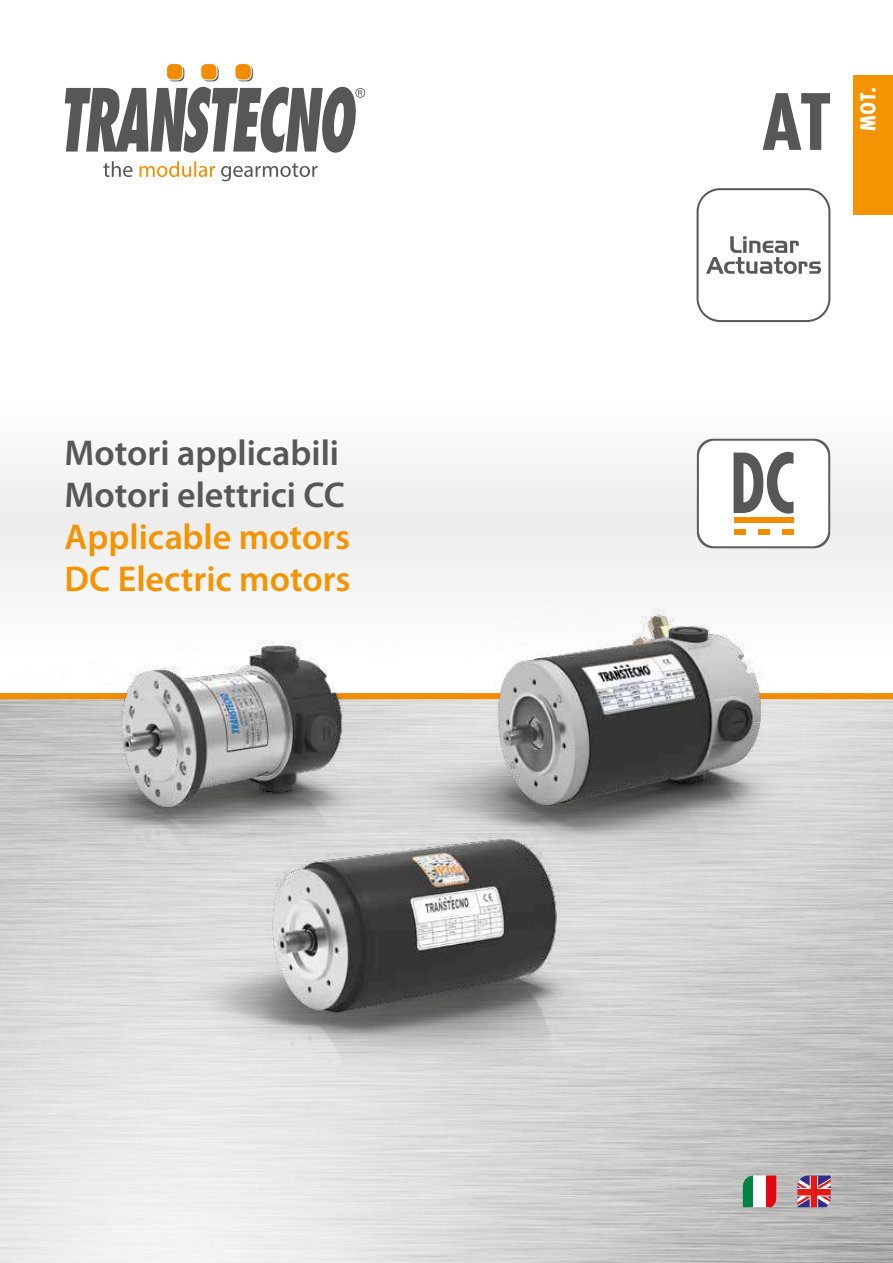
<style>
.page{position:relative;width:893px;height:1263px;background:#fff}
.page>*{position:absolute;margin:0;border:0;box-sizing:border-box;transform-origin:0 0}
.t1{font:700 85.2px "Futura PT Cond";color:#575756}
.t2{font:600 36px/42px "Myriad Pro";color:#575756}
.t3{font:600 36px/42px "Myriad Pro";color:#f49400}
.t4{font:700 22.5px "Futura PT Cond";color:#fff;scale:1.08 1}
</style>
<div class="page">
<div style="left:0;top:393px;width:893px;height:259px;background:#f9f9f9"></div>
<div style="left:853px;top:75px;width:40px;height:140px;background:#f49400"></div>
<svg style="left:202px;top:65px;width:17px;height:16px"></svg>
<div style="left:201px;top:64px;width:16px;height:16px;background:#f28c00;border-radius:6px"></div>
<div style="left:200px;top:63px;width:17px;height:17px;border:1px solid #fff;border-radius:6px"></div>
<svg style="left:168px;top:65px;width:16px;height:16px"></svg>
<div style="left:166px;top:64px;width:17px;height:16px;background:#f28c00;border-radius:6px"></div>
<div style="left:166px;top:63px;width:17px;height:17px;border:1px solid #fff;border-radius:6px"></div>
<svg style="left:236px;top:65px;width:17px;height:16px"></svg>
<div style="left:235px;top:64px;width:16px;height:16px;background:#f28c00;border-radius:6px"></div>
<div style="left:234px;top:63px;width:18px;height:17px;border:1px solid #fff;border-radius:6px"></div>
<svg style="left:65px;top:87px;width:300px;height:66px"></svg>
<svg style="left:221px;top:163px;width:97px;height:18px"></svg>
<svg style="left:139px;top:161px;width:76px;height:16px"></svg>
<svg style="left:103px;top:161px;width:30px;height:16px"></svg>
<div style="left:697px;top:188px;width:133px;height:134px;border:2px solid #585856;border-radius:23px"></div>
<svg style="left:706px;top:236px;width:115px;height:38px"></svg>
<img style="left:0;top:975px;width:893px;height:288px">
<img style="left:166px;top:470px;width:727px;height:505px">
<img style="left:0;top:562px;width:629px;height:414px">
<svg style="left:697px;top:439px;width:133px;height:109px"></svg>
<div style="left:699px;top:441px;width:129px;height:105px;background:#fff;border-radius:16px"></div>
<div style="left:734px;top:529px;width:11px;height:6px;background:#f28c00"></div>
<div style="left:782px;top:529px;width:11px;height:6px;background:#f28c00"></div>
<div style="left:734px;top:517px;width:59px;height:6px;background:#f28c00"></div>
<div style="left:758px;top:529px;width:12px;height:6px;background:#f28c00"></div>
<svg style="left:734px;top:451px;width:59px;height:63px"></svg>
<p class="t2" style="left:65px;top:431px;width:282px">Motori applicabili<br>Motori elettrici CC</p>
<p class="t3" style="left:65px;top:515px;width:287px">Applicable motors<br>DC Electric motors</p>
<h1 class="t1" style="left:762px;top:72px;width:69px">AT</h1>
<p class="t4" style="left:855px;top:131px;width:42px;rotate:-90deg">MOT.</p>
</div>
